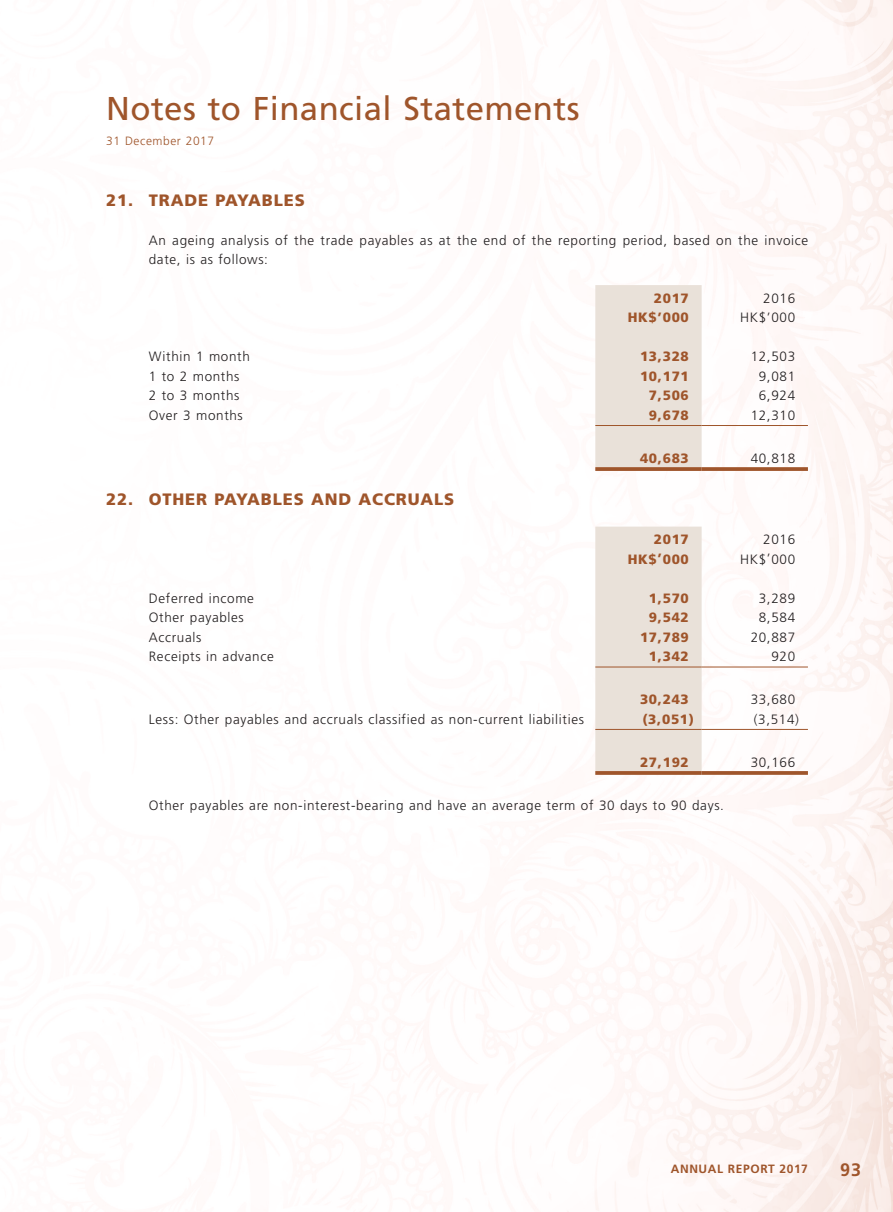
<style>
.page{position:relative;width:893px;height:1212px;background:#fff}
.page>*{position:absolute;margin:0;border:0;box-sizing:border-box;transform-origin:0 0}
.t1{font:33px "Frutiger LT Std";letter-spacing:.01em;color:#9f552b}
.t2{font:700 18px "Frutiger LT Std";color:#9f552b}
.t3{font:900 16.5px "Frutiger LT Std";letter-spacing:.05em;color:#9f552b}
.t4{font:300 13.5px/19.5px "Frutiger LT Std";letter-spacing:.05em;color:#231f20}
.t5{font:900 13.5px "Frutiger LT Std";letter-spacing:.05em;color:#9f552b}
.t6{font:700 12px "Frutiger LT Std";letter-spacing:.05em;color:#9f552b}
.t7{font:300 12px "Frutiger LT Std";letter-spacing:.045em;color:#9f552b}
</style>
<div class="page">
<img style="left:567px;top:0;width:326px;height:1212px">
<div style="left:595px;top:285px;width:107px;height:182px;background:#e9e1d9"></div>
<hr style="left:595px;top:425px;width:107px;height:1px;background:#9f552b">
<hr style="left:702px;top:425px;width:106px;height:1px;background:#9f552b">
<svg style="left:595px;top:467px;width:107px;height:4px"></svg>
<svg style="left:702px;top:467px;width:106px;height:4px"></svg>
<div style="left:595px;top:527px;width:107px;height:244px;background:#e9e1d9"></div>
<hr style="left:595px;top:667px;width:107px;height:1px;background:#9f552b">
<hr style="left:702px;top:667px;width:106px;height:1px;background:#9f552b">
<hr style="left:595px;top:729px;width:107px;height:1px;background:#9f552b">
<hr style="left:702px;top:729px;width:106px;height:1px;background:#9f552b">
<svg style="left:595px;top:771px;width:107px;height:4px"></svg>
<svg style="left:702px;top:771px;width:106px;height:4px"></svg>
<h1 class="t1" style="left:106px;top:89px;width:475px">Notes to Financial Statements</h1>
<p class="t7" style="left:106px;top:134px;width:109px">31 December 2017</p>
<p class="t3" style="left:106px;top:190px;width:200px">21. TRADE PAYABLES</p>
<p class="t4" style="left:149px;top:230px;width:661px">An ageing analysis of the trade payables as at the end of the reporting period, based on the invoice date, is as follows:</p>
<p class="t5" style="left:654px;top:290px;width:37px">2017</p>
<p class="t4" style="left:763px;top:289px;width:33px">2016</p>
<p class="t5" style="left:628px;top:309px;width:63px">HK$’000</p>
<p class="t4" style="left:740px;top:308px;width:56px">HK$’000</p>
<p class="t4" style="left:149px;top:347px;width:103px">Within 1 month</p>
<p class="t5" style="left:640px;top:348px;width:50px">13,328</p>
<p class="t4" style="left:751px;top:347px;width:46px">12,503</p>
<p class="t4" style="left:149px;top:367px;width:92px">1 to 2 months</p>
<p class="t5" style="left:640px;top:368px;width:50px">10,171</p>
<p class="t4" style="left:759px;top:367px;width:38px">9,081</p>
<p class="t4" style="left:149px;top:386px;width:92px">2 to 3 months</p>
<p class="t5" style="left:649px;top:387px;width:41px">7,506</p>
<p class="t4" style="left:759px;top:386px;width:38px">6,924</p>
<p class="t4" style="left:149px;top:406px;width:96px">Over 3 months</p>
<p class="t5" style="left:649px;top:407px;width:41px">9,678</p>
<p class="t4" style="left:751px;top:406px;width:46px">12,310</p>
<p class="t5" style="left:640px;top:450px;width:50px">40,683</p>
<p class="t4" style="left:751px;top:449px;width:46px">40,818</p>
<p class="t3" style="left:106px;top:490px;width:349px">22. OTHER PAYABLES AND ACCRUALS</p>
<p class="t5" style="left:654px;top:531px;width:37px">2017</p>
<p class="t4" style="left:763px;top:530px;width:33px">2016</p>
<p class="t5" style="left:628px;top:551px;width:63px">HK$’000</p>
<p class="t4" style="left:740px;top:550px;width:56px">HK$’000</p>
<p class="t4" style="left:149px;top:589px;width:107px">Deferred income</p>
<p class="t5" style="left:649px;top:590px;width:41px">1,570</p>
<p class="t4" style="left:759px;top:589px;width:38px">3,289</p>
<p class="t4" style="left:149px;top:608px;width:97px">Other payables</p>
<p class="t5" style="left:649px;top:609px;width:41px">9,542</p>
<p class="t4" style="left:759px;top:608px;width:38px">8,584</p>
<p class="t4" style="left:149px;top:628px;width:54px">Accruals</p>
<p class="t5" style="left:640px;top:629px;width:50px">17,789</p>
<p class="t4" style="left:751px;top:628px;width:46px">20,887</p>
<p class="t4" style="left:149px;top:647px;width:126px">Receipts in advance</p>
<p class="t5" style="left:649px;top:648px;width:41px">1,342</p>
<p class="t4" style="left:771px;top:647px;width:25px">920</p>
<p class="t5" style="left:640px;top:691px;width:50px">30,243</p>
<p class="t4" style="left:751px;top:690px;width:46px">33,680</p>
<p class="t4" style="left:149px;top:709px;width:437px">Less: Other payables and accruals classified as non-current liabilities</p>
<p class="t5" style="left:642px;top:711px;width:53px">(3,051)</p>
<p class="t4" style="left:754px;top:709px;width:47px">(3,514)</p>
<p class="t5" style="left:640px;top:754px;width:50px">27,192</p>
<p class="t4" style="left:751px;top:752px;width:46px">30,166</p>
<p class="t4" style="left:149px;top:796px;width:577px">Other payables are non-interest-bearing and have an average term of 30 days to 90 days.</p>
<p class="t6" style="left:671px;top:1162px;width:139px">ANNUAL REPORT 2017</p>
<h2 class="t2" style="left:840px;top:1159px;width:23px">93</h2>
</div>
